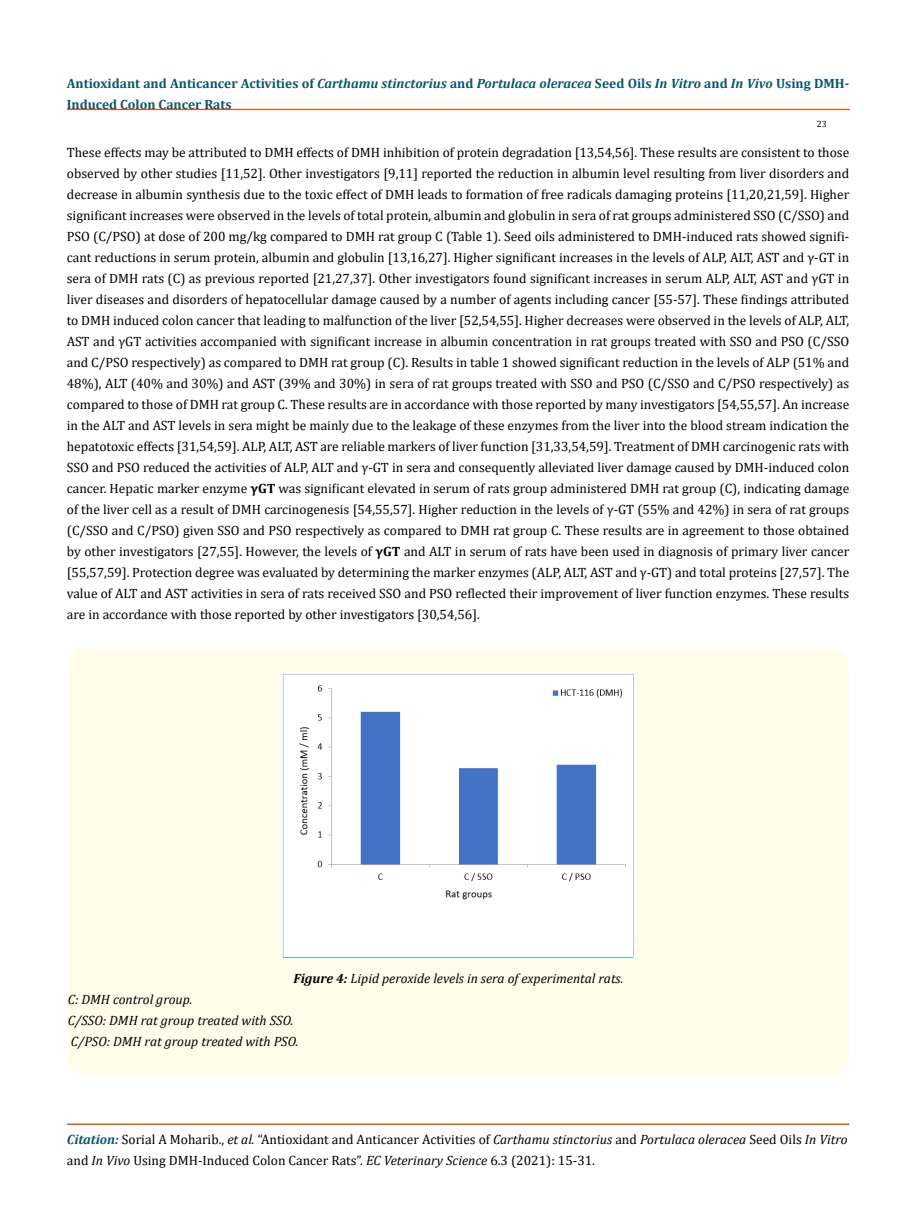
<style>
.page{position:relative;width:917px;height:1226px;background:#fff}
.page>*{position:absolute;margin:0;border:0;box-sizing:border-box;transform-origin:0 0}
.t1{font:13.5px/21px "Cambria";color:#000}
.t2{font:italic 13.5px/21px "Cambria";color:#000}
.t3{font:700 13.5px/21px "Cambria";color:#0e546a}
.t4{font:9px "Cambria";color:#000}
.s1{font-style:italic}
.s2{font-weight:700}
.s3{font-weight:700;font-style:italic;color:#0e546a}
</style>
<div class="page">
<div style="left:67px;top:109px;width:782px;height:1px;border:1px solid #e05d1a"></div>
<div style="left:67px;top:1124px;width:782px;height:1px;border:1px solid #e05d1a"></div>
<div style="left:68px;top:648px;width:780px;height:428px;background:#fffde9;border-radius:18px"></div>
<img style="left:282px;top:672px;width:352px;height:287px">
<p class="t3" style="left:67px;top:72px;width:784px">Antioxidant and Anticancer Activities of <span class="s1">Carthamu stinctorius</span> and <span class="s1">Portulaca oleracea</span> Seed Oils <span class="s1">In Vitro</span> and <span class="s1">In Vivo</span> Using DMH-<br>Induced Colon Cancer Rats</p>
<p class="t4" style="left:816px;top:118px;width:11px">23</p>
<p class="t1" style="left:67px;top:142px;width:784px;text-align:justify">These effects may be attributed to DMH effects of DMH inhibition of protein degradation [13,54,56]. These results are consistent to those observed by other studies [11,52]. Other investigators [9,11] reported the reduction in albumin level resulting from liver disorders and decrease in albumin synthesis due to the toxic effect of DMH leads to formation of free radicals damaging proteins [11,20,21,59]. Higher significant increases were observed in the levels of total protein, albumin and globulin in sera of rat groups administered SSO (C/SSO) and PSO (C/PSO) at dose of 200 mg/kg compared to DMH rat group C (Table 1). Seed oils administered to DMH-induced rats showed signifi&shy;cant reductions in serum protein, albumin and globulin [13,16,27]. Higher significant increases in the levels of ALP, ALT, AST and γ-GT in sera of DMH rats (C) as previous reported [21,27,37]. Other investigators found significant increases in serum ALP, ALT, AST and γGT in liver diseases and disorders of hepatocellular damage caused by a number of agents including cancer [55-57]. These findings attributed to DMH induced colon cancer that leading to malfunction of the liver [52,54,55]. Higher decreases were observed in the levels of ALP, ALT, AST and γGT activities accompanied with significant increase in albumin concentration in rat groups treated with SSO and PSO (C/SSO and C/PSO respectively) as compared to DMH rat group (C). Results in table 1 showed significant reduction in the levels of ALP (51% and 48%), ALT (40% and 30%) and AST (39% and 30%) in sera of rat groups treated with SSO and PSO (C/SSO and C/PSO respectively) as compared to those of DMH rat group C. These results are in accordance with those reported by many investigators [54,55,57]. An increase in the ALT and AST levels in sera might be mainly due to the leakage of these enzymes from the liver into the blood stream indication the hepatotoxic effects [31,54,59]. ALP, ALT, AST are reliable markers of liver function [31,33,54,59]. Treatment of DMH carcinogenic rats with SSO and PSO reduced the activities of ALP, ALT and γ-GT in sera and consequently alleviated liver damage caused by DMH-induced colon cancer. Hepatic marker enzyme <span class="s2">γGT</span> was significant elevated in serum of rats group administered DMH rat group (C), indicating damage of the liver cell as a result of DMH carcinogenesis [54,55,57]. Higher reduction in the levels of γ-GT (55% and 42%) in sera of rat groups (C/SSO and C/PSO) given SSO and PSO respectively as compared to DMH rat group C. These results are in agreement to those obtained by other investigators [27,55]. However, the levels of <span class="s2">γGT</span> and ALT in serum of rats have been used in diagnosis of primary liver cancer [55,57,59]. Protection degree was evaluated by determining the marker enzymes (ALP, ALT, AST and γ-GT) and total proteins [27,57]. The value of ALT and AST activities in sera of rats received SSO and PSO reflected their improvement of liver function enzymes. These results are in accordance with those reported by other investigators [30,54,56].</p>
<p class="t2" style="left:293px;top:967px;width:331px"><span class="s2">Figure 4:</span> Lipid peroxide levels in sera of experimental rats.</p>
<p class="t2" style="left:68px;top:988px;width:232px">C: DMH control group.<br>C/SSO: DMH rat group treated with SSO.<br>C/PSO: DMH rat group treated with PSO.</p>
<p class="t1" style="left:67px;top:1129px;width:782px"><span class="s3">Citation:</span> Sorial A Moharib., <span class="s1">et al.</span> “Antioxidant and Anticancer Activities of <span class="s1">Carthamu stinctorius</span> and <span class="s1">Portulaca oleracea</span> Seed Oils <span class="s1">In Vitro </span>and <span class="s1">In Vivo</span> Using DMH-Induced Colon Cancer Rats”. <span class="s1">EC Veterinary Science</span> 6.3 (2021): 15-31.</p>
</div>
